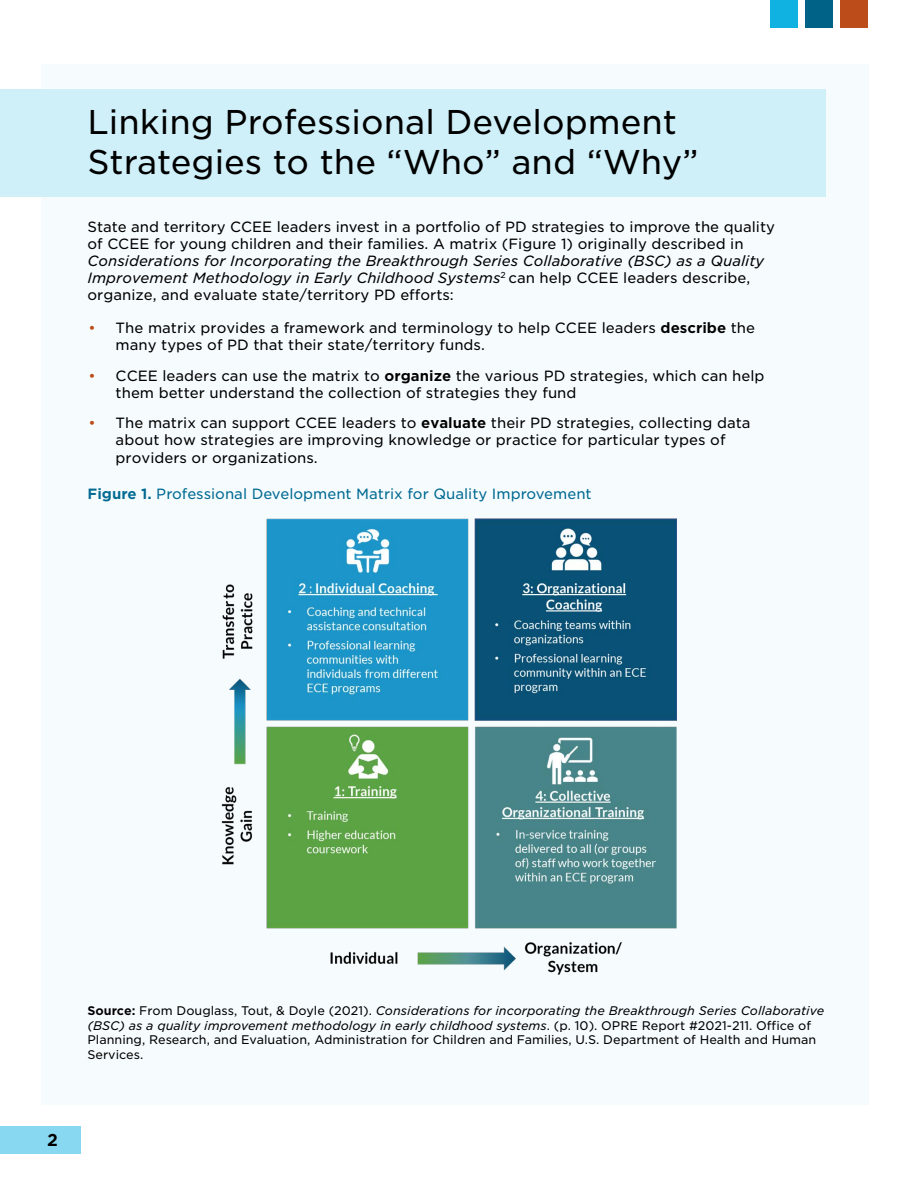
<style>
.page{position:relative;width:918px;height:1188px;background:#fff}
.page>*{position:absolute;margin:0;border:0;box-sizing:border-box;transform-origin:0 0}
.t1{font:33px/39.6px "Gotham S Sm";color:#000}
.t2{font:700 16.5px "Gotham S Sm";color:#000}
.t3{font:14.25px/17.1px "Gotham S Sm";color:#000}
.t4{font:14.25px "Gotham S Sm";color:#006992}
.t5{font:12px/14.4px "Gotham S Sm";color:#000}
.s1{font-style:italic}
.s2{color:#bc4d1a}
.s3{font-weight:700}
</style>
<div class="page">
<div style="left:0;top:1126px;width:81px;height:28px;background:#87d8f0"></div>
<div style="left:805px;top:0;width:28px;height:28px;background:#006287"></div>
<div style="left:770px;top:0;width:28px;height:28px;background:#10b2e1"></div>
<div style="left:841px;top:0;width:27px;height:28px;background:#bc4d1a"></div>
<div style="left:41px;top:65px;width:827px;height:1040px;background:#f6fcfe"></div>
<div style="left:0;top:89px;width:825px;height:108px;background:#cff0f9"></div>
<img style="left:221px;top:518px;width:456px;height:457px">
<h2 class="t1" style="left:88px;top:102px;width:613px">Linking Professional Development<br>Strategies to the “Who” and “Why”</h2>
<p class="t3" style="left:88px;top:218px;width:689px">State and territory CCEE leaders invest in a portfolio of PD strategies to improve the quality of CCEE for young children and their families. A matrix (Figure 1) originally described in <span class="s1">Considerations for Incorporating the Breakthrough Series Collaborative (BSC) as a Quality Improvement Methodology in Early Childhood Systems</span><sup>2</sup> can help CCEE leaders describe, organize, and evaluate state/territory PD efforts:</p>
<p class="t3" style="left:116px;top:319px;width:641px;text-indent:-27px"><span class="s2">•</span> The matrix provides a framework and terminology to help CCEE leaders <span class="s3">describe</span> the many types of PD that their state/territory funds.</p>
<p class="t3" style="left:116px;top:367px;width:650px;text-indent:-27px"><span class="s2">•</span> CCEE leaders can use the matrix to <span class="s3">organize</span> the various PD strategies, which can help them better understand the collection of strategies they fund</p>
<p class="t3" style="left:116px;top:414px;width:636px;text-indent:-27px"><span class="s2">•</span> The matrix can support CCEE leaders to <span class="s3">evaluate</span> their PD strategies, collecting data about how strategies are improving knowledge or practice for particular types of providers or organizations.</p>
<p class="t4" style="left:88px;top:484px;width:506px"><span class="s3">Figure 1.</span> Professional Development Matrix for Quality Improvement</p>
<p class="t2" style="left:47px;top:1129px;width:12px">2</p>
<p class="t5" style="left:88px;top:1004px;width:738px"><span class="s3">Source:</span> From Douglass, Tout, &amp; Doyle (2021). <span class="s1">Considerations for incorporating the Breakthrough Series Collaborative (BSC) as a quality improvement methodology in early childhood systems</span>. (p. 10). OPRE Report #2021-211. Office of Planning, Research, and Evaluation, Administration for Children and Families, U.S. Department of Health and Human Services.</p>
</div>
